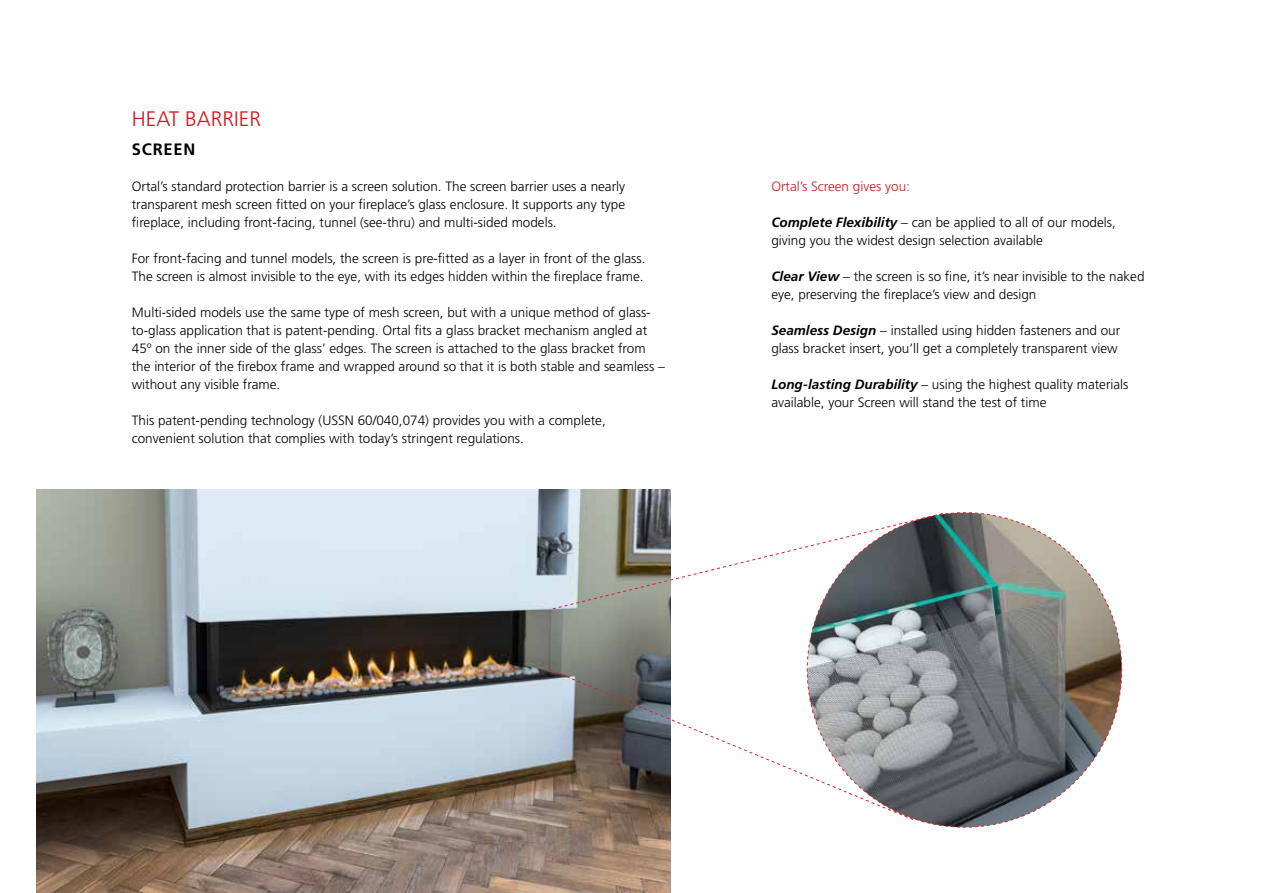
<style>
.page{position:relative;width:1263px;height:893px;background:#fff}
.page>*{position:absolute;margin:0;border:0;box-sizing:border-box;transform-origin:0 0}
.t1{font:300 21px "Frutiger";color:#ce171e}
.t2{font:700 16.5px "Frutiger";letter-spacing:.05em;color:#000}
.t3{font:300 13.5px/18px "Frutiger";color:#000}
.t4{font:300 13.5px "Frutiger";color:#ce171e}
.s1{font-weight:700;font-style:italic}
</style>
<div class="page">
<img style="left:36px;top:489px;width:635px;height:404px">
<svg style="left:806px;top:512px;width:316px;height:316px"></svg>
<svg style="left:552px;top:512px;width:409px;height:156px"></svg>
<svg style="left:549px;top:669px;width:365px;height:152px"></svg>
<h1 class="t1" style="left:132px;top:107px;width:131px">HEAT BARRIER</h1>
<p class="t2" style="left:132px;top:139px;width:65px">SCREEN</p>
<p class="t3" style="left:132px;top:177px;width:495px;text-align:justify">Ortal’s standard protection barrier is a screen solution. The screen barrier uses a nearly transparent mesh screen fitted on your fireplace’s glass enclosure. It supports any type fireplace, including front-facing, tunnel (see-thru) and multi-sided models.</p>
<p class="t3" style="left:132px;top:249px;width:515px">For front-facing and tunnel models, the screen is pre-fitted as a layer in front of the glass.<br>The screen is almost invisible to the eye, with its edges hidden within the fireplace frame.</p>
<p class="t3" style="left:132px;top:303px;width:534px">Multi-sided models use the same type of mesh screen, but with a unique method of glass&shy;to-glass application that is patent-pending. Ortal fits a glass bracket mechanism angled at 45º on the inner side of the glass’ edges. The screen is attached to the glass bracket from the interior of the firebox frame and wrapped around so that it is both stable and seamless – without any visible frame.</p>
<p class="t3" style="left:132px;top:411px;width:475px">This patent-pending technology (USSN 60/040,074) provides you with a complete, convenient solution that complies with today’s stringent regulations.</p>
<p class="t4" style="left:771px;top:179px;width:140px">Ortal’s Screen gives you:</p>
<p class="t3" style="left:771px;top:213px;width:346px"><span class="s1">Complete Flexibility</span> – can be applied to all of our models, giving you the widest design selection available</p>
<p class="t3" style="left:771px;top:267px;width:375px"><span class="s1">Clear View</span> – the screen is so fine, it’s near invisible to the naked eye, preserving the fireplace’s view and design</p>
<p class="t3" style="left:771px;top:321px;width:350px"><span class="s1">Seamless Design</span> – installed using hidden fasteners and our glass bracket insert, you’ll get a completely transparent view</p>
<p class="t3" style="left:771px;top:375px;width:359px"><span class="s1">Long-lasting Durability</span> – using the highest quality materials available, your Screen will stand the test of time</p>
</div>
